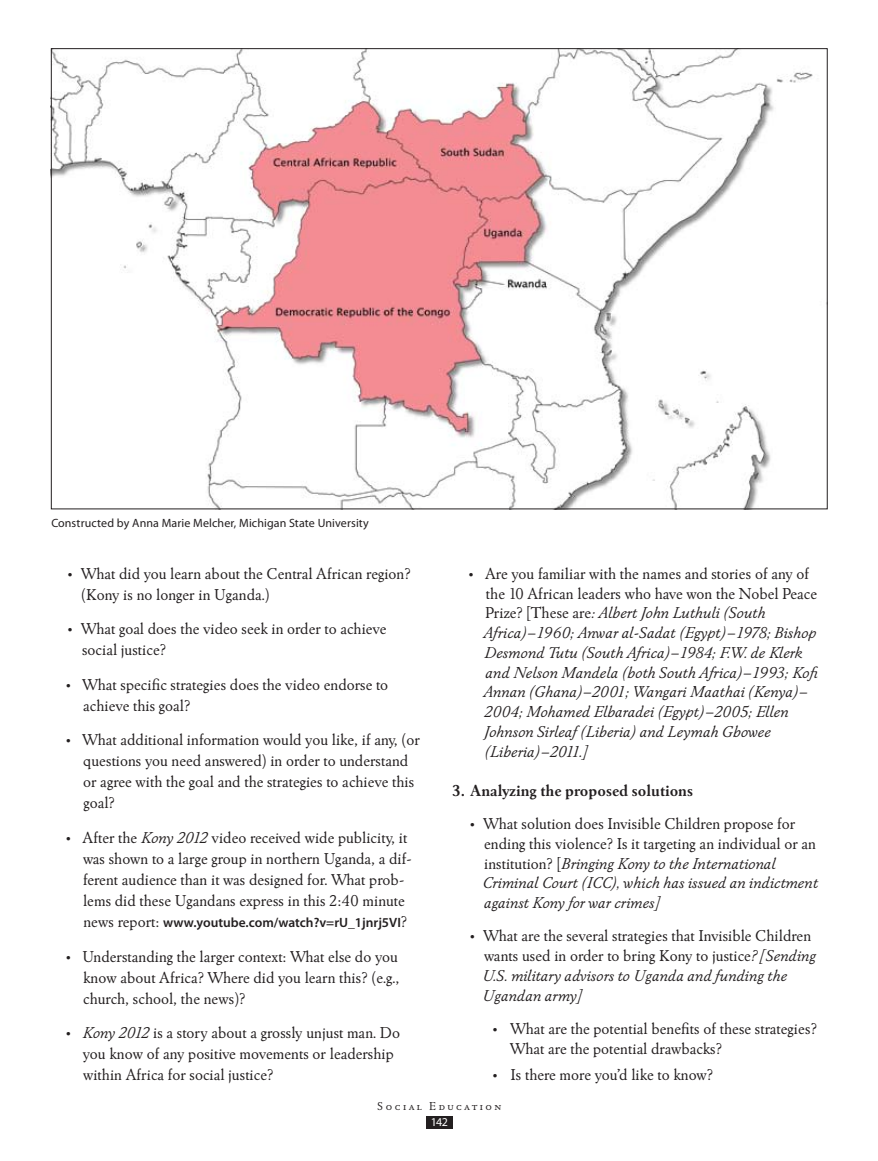
<style>
.page{position:relative;width:878px;height:1161px;background:#fff}
.page>*{position:absolute;margin:0;border:0;box-sizing:border-box;transform-origin:0 0}
.t1{font:16.5px/21px "Winchester New ITC";color:#231f20}
.t2{font:italic 16.5px/19.8px "Winchester New ITC";color:#231f20}
.t3{font:700 16.5px "Winchester New ITC";color:#231f20}
.t4{font:600 13.5px "Myriad Pro";color:#231f20}
.t5{font:12px "Myriad Pro";letter-spacing:.01em;color:#231f20}
.t6{font:12px "Winchester New ITC Book SC";letter-spacing:.2em;color:#231f20}
.t7{font:12px "Myriad Pro";color:#fff}
.s1{font-family:"Myriad Pro"}
.s2{font-style:italic}
.s3{font-family:"Winchester New ITC";font-weight:400;font-size:16.5px}
.s4{font-family:"Myriad Pro";font-style:normal}
.s5{font-style:normal}
</style>
<div class="page">
<div style="left:426px;top:1117px;width:26px;height:12px;background:#231f20"></div>
<img style="left:53px;top:50px;width:760px;height:457px">
<p class="t5" style="left:51px;top:516px;width:319px">Constructed by Anna Marie Melcher, Michigan State University</p>
<p class="t1" style="left:81px;top:563px;width:331px;text-indent:-14px"><span class="s1">•</span> What did you learn about the Central African region? (Kony is no longer in Uganda.)</p>
<p class="t1" style="left:82px;top:618px;width:306px;text-indent:-14px"><span class="s1">•</span> What goal does the video seek in order to achieve social justice?</p>
<p class="t1" style="left:83px;top:674px;width:306px;text-indent:-17px"><span class="s1">•</span> What specific strategies does the video endorse to achieve this goal?</p>
<p class="t1" style="left:83px;top:729px;width:338px;text-indent:-17px"><span class="s1">•</span> What additional information would you like, if any, (or questions you need answered) in order to understand or agree with the goal and the strategies to achieve this goal?</p>
<p class="t1" style="left:83px;top:827px;width:330px;text-indent:-17px"><span class="s1">•</span> After the <span class="s2">Kony 2012</span> video received wide publicity, it was shown to a large group in northern Uganda, a dif&shy;ferent audience than it was designed for. What prob&shy;lems did these Ugandans express in this 2:40 minute</p>
<p class="t4" style="left:83px;top:914px;width:325px"><span class="s3">news report:</span> www.youtube.com/watch?v=rU_1jnrj5VI<span class="s3">?</span></p>
<p class="t1" style="left:83px;top:945px;width:318px;text-align:justify;text-indent:-17px"><span class="s1">•</span> Understanding the larger context: What else do you know about Africa? Where did you learn this? (e.g., church, school, the news)?</p>
<p class="t1" style="left:83px;top:1022px;width:319px;text-indent:-17px"><span class="s1">•</span> <span class="s2">Kony 2012</span> is a story about a grossly unjust man. Do you know of any positive movements or leadership within Africa for social justice?</p>
<p class="t2" style="left:483px;top:563px;width:338px;text-indent:-15px"><span class="s4">•</span> <span class="s5">Are you familiar with the names and stories of any of the 10 African leaders who have won the Nobel Peace Prize? [These are</span>: Albert John Luthuli (South Africa)–1960; Anwar al-Sadat (Egypt)–1978; Bishop Desmond Tutu (South Africa)–1984; F.W. de Klerk and Nelson Mandela (both South Africa)–1993; Kofi Annan (Ghana)–2001; Wangari Maathai (Kenya)– 2004; Mohamed Elbaradei (Egypt)–2005; Ellen Johnson Sirleaf (Liberia) and Leymah Gbowee (Liberia)–2011.]</p>
<p class="t3" style="left:452px;top:781px;width:243px">3. Analyzing the proposed solutions</p>
<p class="t1" style="left:482px;top:814px;width:337px;line-height:19.8px;text-indent:-12px"><span class="s1">•</span> What solution does Invisible Children propose for ending this violence? Is it targeting an individual or an institution? [<span class="s2">Bringing Kony to the International Criminal Court (ICC), which has issued an indictment against Kony for war crimes]</span></p>
<p class="t1" style="left:482px;top:926px;width:335px;line-height:19.8px;text-indent:-12px"><span class="s1">•</span> What are the several strategies that Invisible Children wants used in order to bring Kony to justice<span class="s2">? [Sending U.S. military advisors to Uganda and funding the Ugandan army]</span></p>
<p class="t1" style="left:510px;top:1018px;width:308px;line-height:19.8px;text-indent:-18px"><span class="s1">•</span> What are the potential benefits of these strategies?<br>What are the potential drawbacks?</p>
<p class="t1" style="left:492px;top:1064px;width:222px"><span class="s1">•</span> Is there more you’d like to know?</p>
<p class="t6" style="left:377px;top:1098px;width:125px">Social Education</p>
<p class="t7" style="left:431px;top:1116px;width:18px">142</p>
</div>
